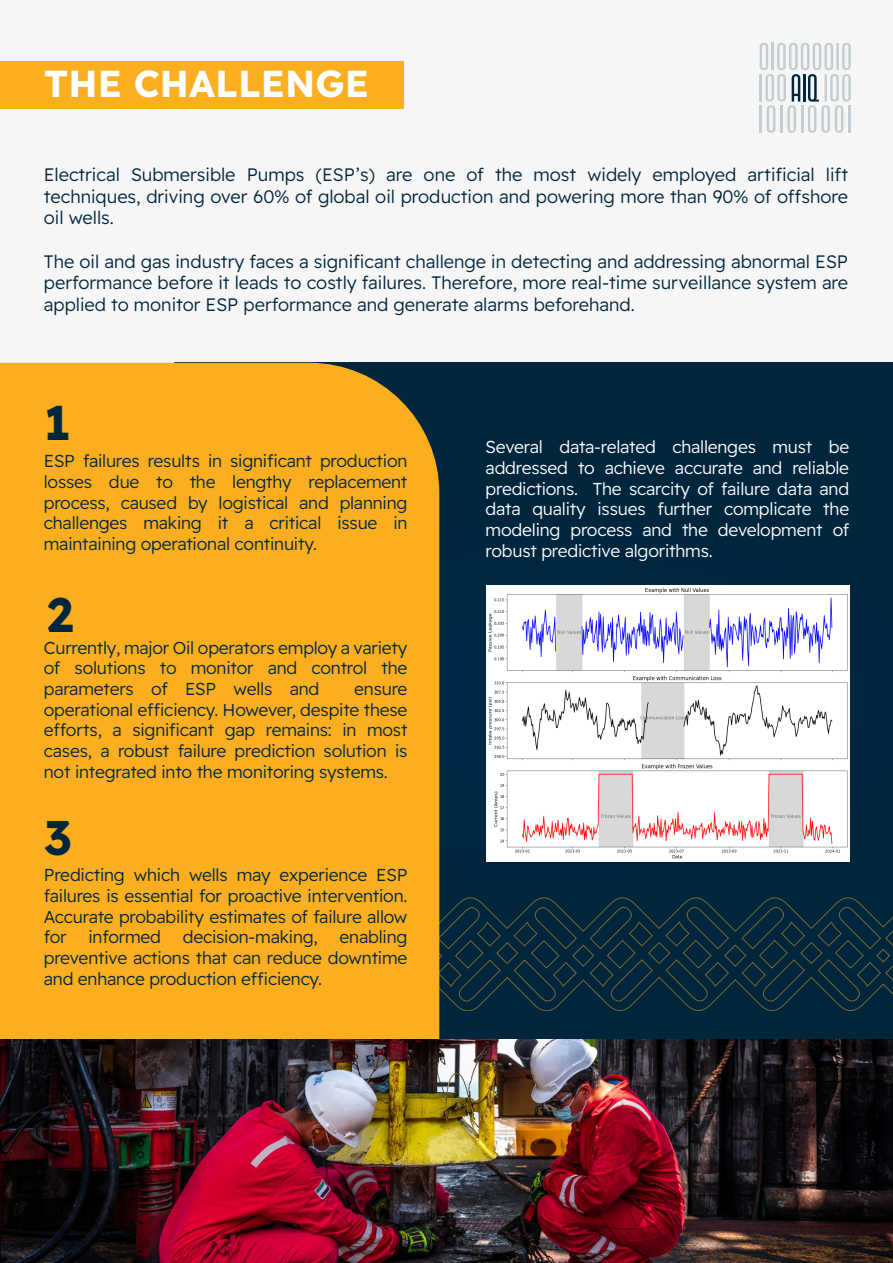
<style>
.page{position:relative;width:893px;height:1263px;background:#fff}
.page>*{position:absolute;margin:0;border:0;box-sizing:border-box;transform-origin:0 0}
.t1{font:700 48.15px "Readex Pro";color:#00263d}
.t2{font:700 37.5px "Readex Pro";color:#fff}
.t3{font:300 18px/21.6px "Readex Pro";color:#00263d;text-align:justify}
.t4{font:300 17.25px/20.7px "Readex Pro";letter-spacing:-.01em;color:#00263d;text-align:justify}
.t5{font:300 17.25px/20.7px "Readex Pro";letter-spacing:-.01em;color:#fff;text-align:justify}
</style>
<div class="page">
<svg style="left:759px;top:43px;width:92px;height:90px"></svg>
<div style="left:0;top:61px;width:404px;height:48px;background:#fbae20"></div>
<div style="left:174px;top:363px;width:719px;height:677px;background:#00263d"></div>
<div style="left:0;top:363px;width:439px;height:677px;background:#fbae20"></div>
<img style="left:487px;top:585px;width:363px;height:277px">
<svg style="left:439px;top:898px;width:454px;height:113px"></svg>
<img style="left:0;top:1040px;width:893px;height:223px">
<h2 class="t2" style="left:44px;top:63px;width:327px">THE CHALLENGE</h2>
<p class="t3" style="left:44px;top:165px;width:806px">Electrical Submersible Pumps (ESP’s) are one of the most widely employed artificial lift techniques, driving over 60% of global oil production and powering more than 90% of offshore oil wells.</p>
<p class="t3" style="left:44px;top:251px;width:806px">The oil and gas industry faces a significant challenge in detecting and addressing abnormal ESP performance before it leads to costly failures. Therefore, more real-time surveillance system are applied to monitor ESP performance and generate alarms beforehand.</p>
<h1 class="t1" style="left:44px;top:396px;width:29px">1</h1>
<p class="t4" style="left:44px;top:451px;width:365px">ESP failures results in significant production losses due to the lengthy replacement process, caused by logistical and planning challenges making it a critical issue in maintaining operational continuity.</p>
<h1 class="t1" style="left:47px;top:587px;width:28px">2</h1>
<p class="t4" style="left:44px;top:638px;width:365px">Currently, major Oil operators employ a variety of solutions to monitor and control the parameters of ESP wells and</p>
<p class="t4" style="left:44px;top:679px;width:365px;text-indent:310px">ensure operational efficiency. However, despite these efforts, a significant gap remains: in most cases, a robust failure prediction solution is not integrated into the monitoring systems.</p>
<h1 class="t1" style="left:44px;top:811px;width:30px">3</h1>
<p class="t4" style="left:44px;top:865px;width:365px">Predicting which wells may experience ESP failures is essential for proactive intervention.<br>Accurate probability estimates of failure allow for</p>
<p class="t4" style="left:44px;top:927px;width:365px;text-indent:296px">enabling preventive actions that can reduce downtime and enhance production efficiency.</p>
<p class="t4" style="left:88px;top:927px;width:74px">informed</p>
<p class="t4" style="left:183px;top:927px;width:137px">decision-making,</p>
<p class="t5" style="left:486px;top:437px;width:365px">Several data-related challenges must be addressed to achieve accurate and reliable predictions. The scarcity of failure data and data quality issues further complicate the modeling process and the development of robust predictive algorithms.</p>
</div>
